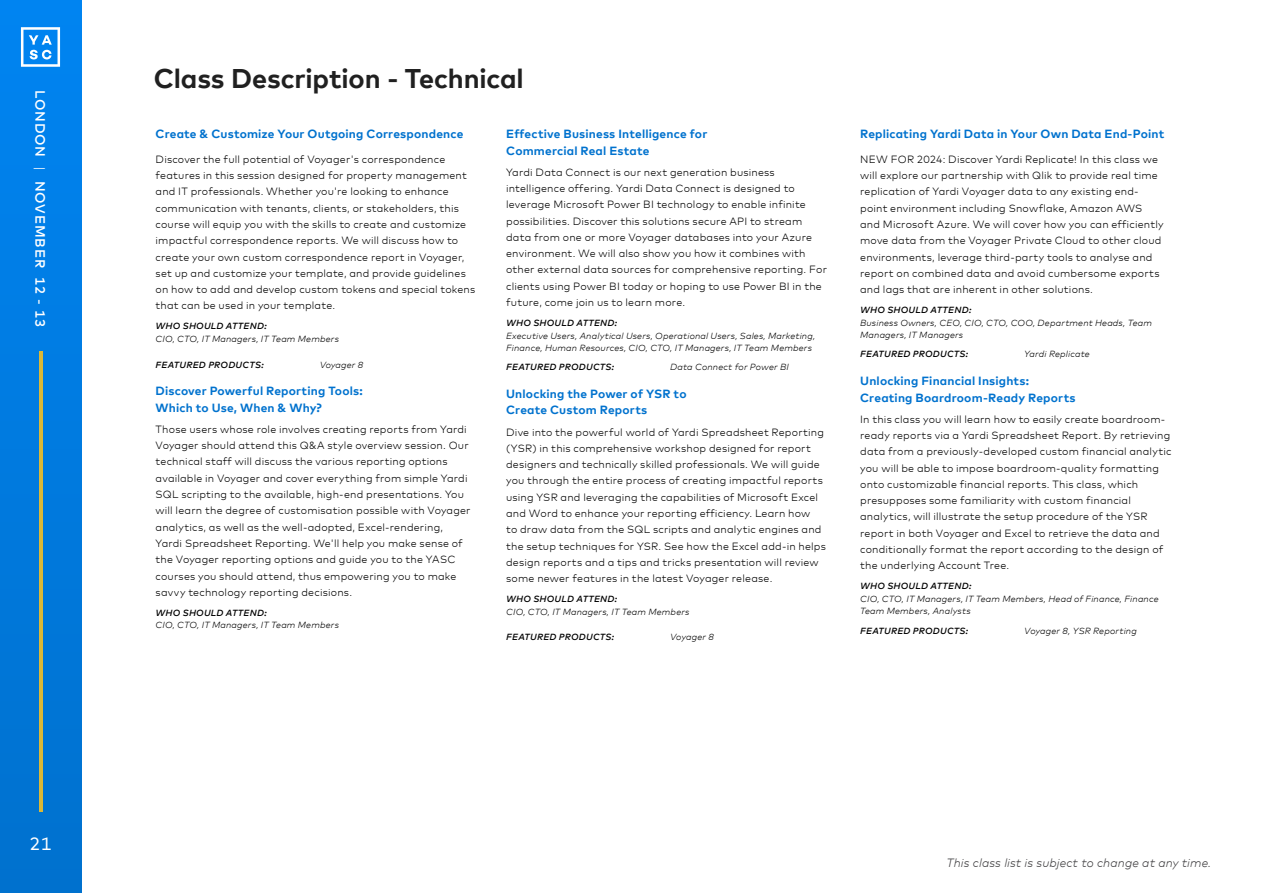
<style>
.page{position:relative;width:1263px;height:893px;background:#fff}
.page>*{position:absolute;margin:0;border:0;box-sizing:border-box;transform-origin:0 0}
.t1{font:700 27px "Mark Offc Pro";letter-spacing:-.005em;color:#202020}
.t2{font:18px "Mark Offc Pro";color:#fff}
.t3{font:500 13.5px "Mark Offc Pro";letter-spacing:.065em;color:#fff}
.t4{font:italic 300 12px "Mark Offc Pro";letter-spacing:.01em;color:#414042}
.t5{font:700 11.85px/16.4px "Mark Offc Pro";letter-spacing:.015em;color:#0072ce}
.t6{font:300 10.5px/16.4px "Mark Offc Pro";letter-spacing:.02em;color:#000}
.t7{font:italic 300 8.85px/11.9px "Mark Offc Pro";letter-spacing:.02em;color:#000}
.t8{font:italic 500 8.85px "Mark Offc Pro";letter-spacing:.025em;color:#000}
.s1{font-weight:300}
</style>
<div class="page">
<div style="left:0;top:0;width:81px;height:893px;background:linear-gradient(to bottom,#0084f1,#0673ca)"></div>
<svg style="left:21px;top:27px;width:39px;height:40px"></svg>
<hr style="left:39px;top:351px;width:3px;height:460px;background:#dbb837">
<p class="t3" style="left:51px;top:90px;width:239px;rotate:90deg">LONDON <span class="s1">|</span> NOVEMBER 12 - 13</p>
<h2 class="t2" style="left:29px;top:830px;width:24px">21</h2>
<h1 class="t1" style="left:154px;top:58px;width:371px">Class Description - Technical</h1>
<p class="t5" style="left:156px;top:125px;width:309px">Create &amp; Customize Your Outgoing Correspondence</p>
<p class="t6" style="left:156px;top:150px;width:321px">Discover the full potential of Voyager's correspondence features in this session designed for property management and IT professionals. Whether you're looking to enhance communication with tenants, clients, or stakeholders, this course will equip you with the skills to create and customize impactful correspondence reports. We will discuss how to create your own custom correspondence report in Voyager, set up and customize your template, and provide guidelines on how to add and develop custom tokens and special tokens that can be used in your template.</p>
<p class="t8" style="left:156px;top:319px;width:113px">WHO SHOULD ATTEND:</p>
<p class="t7" style="left:156px;top:332px;width:185px">CIO, CTO, IT Managers, IT Team Members</p>
<p class="t8" style="left:156px;top:358px;width:110px">FEATURED PRODUCTS:</p>
<p class="t7" style="left:320px;top:358px;width:45px">Voyager 8</p>
<p class="t5" style="left:156px;top:382px;width:209px">Discover Powerful Reporting Tools:<br>Which to Use, When &amp; Why?</p>
<p class="t6" style="left:156px;top:420px;width:317px">Those users whose role involves creating reports from Yardi Voyager should attend this Q&amp;A style overview session. Our technical staff will discuss the various reporting options available in Voyager and cover everything from simple Yardi SQL scripting to the available, high-end presentations. You will learn the degree of customisation possible with Voyager analytics, as well as the well-adopted, Excel-rendering, Yardi Spreadsheet Reporting. We'll help you make sense of the Voyager reporting options and guide you to the YASC courses you should attend, thus empowering you to make savvy technology reporting decisions.</p>
<p class="t8" style="left:156px;top:606px;width:113px">WHO SHOULD ATTEND:</p>
<p class="t7" style="left:156px;top:619px;width:185px">CIO, CTO, IT Managers, IT Team Members</p>
<p class="t5" style="left:506px;top:125px;width:203px">Effective Business Intelligence for<br>Commercial Real Estate</p>
<p class="t6" style="left:506px;top:163px;width:322px">Yardi Data Connect is our next generation business intelligence offering. Yardi Data Connect is designed to leverage Microsoft Power BI technology to enable infinite possibilities. Discover this solutions secure API to stream data from one or more Voyager databases into your Azure environment. We will also show you how it combines with other external data sources for comprehensive reporting. For clients using Power BI today or hoping to use Power BI in the future, come join us to learn more.</p>
<p class="t8" style="left:506px;top:316px;width:113px">WHO SHOULD ATTEND:</p>
<p class="t7" style="left:506px;top:329px;width:310px">Executive Users, Analytical Users, Operational Users, Sales, Marketing,<br>Finance, Human Resources, CIO, CTO, IT Managers, IT Team Members</p>
<p class="t8" style="left:506px;top:360px;width:110px">FEATURED PRODUCTS:</p>
<p class="t7" style="left:670px;top:361px;width:120px">Data Connect for Power BI</p>
<p class="t5" style="left:506px;top:385px;width:182px">Unlocking the Power of YSR to<br>Create Custom Reports</p>
<p class="t6" style="left:506px;top:423px;width:321px">Dive into the powerful world of Yardi Spreadsheet Reporting (YSR) in this comprehensive workshop designed for report designers and technically skilled professionals. We will guide you through the entire process of creating impactful reports using YSR and leveraging the capabilities of Microsoft Excel and Word to enhance your reporting efficiency. Learn how<br>to draw data from the SQL scripts and analytic engines and the setup techniques for YSR. See how the Excel add-in helps design reports and a tips and tricks presentation will review some newer features in the latest Voyager release.</p>
<p class="t8" style="left:506px;top:592px;width:113px">WHO SHOULD ATTEND:</p>
<p class="t7" style="left:506px;top:605px;width:185px">CIO, CTO, IT Managers, IT Team Members</p>
<p class="t8" style="left:506px;top:631px;width:110px">FEATURED PRODUCTS:</p>
<p class="t7" style="left:670px;top:631px;width:45px">Voyager 8</p>
<p class="t5" style="left:860px;top:125px;width:306px">Replicating Yardi Data in Your Own Data End-Point</p>
<p class="t6" style="left:860px;top:150px;width:305px">NEW FOR 2024: Discover Yardi Replicate! In this class we will explore our partnership with Qlik to provide real time replication of Yardi Voyager data to any existing end&shy;point environment including Snowflake, Amazon AWS and Microsoft Azure. We will cover how you can efficiently move data from the Voyager Private Cloud to other cloud environments, leverage third-party tools to analyse and report on combined data and avoid cumbersome exports and lags that are inherent in other solutions.</p>
<p class="t8" style="left:860px;top:303px;width:113px">WHO SHOULD ATTEND:</p>
<p class="t7" style="left:860px;top:316px;width:293px">Business Owners, CEO, CIO, CTO, COO, Department Heads, Team<br>Managers, IT Managers</p>
<p class="t8" style="left:860px;top:348px;width:110px">FEATURED PRODUCTS:</p>
<p class="t7" style="left:1024px;top:348px;width:67px">Yardi Replicate</p>
<p class="t5" style="left:860px;top:372px;width:217px">Unlocking Financial Insights:<br>Creating Boardroom-Ready Reports</p>
<p class="t6" style="left:860px;top:410px;width:313px">In this class you will learn how to easily create boardroom&shy;ready reports via a Yardi Spreadsheet Report. By retrieving data from a previously-developed custom financial analytic you will be able to impose boardroom-quality formatting onto customizable financial reports. This class, which presupposes some familiarity with custom financial analytics, will illustrate the setup procedure of the YSR report in both Voyager and Excel to retrieve the data and conditionally format the report according to the design of the underlying Account Tree.</p>
<p class="t8" style="left:860px;top:579px;width:113px">WHO SHOULD ATTEND:</p>
<p class="t7" style="left:860px;top:592px;width:300px">CIO, CTO, IT Managers, IT Team Members, Head of Finance, Finance<br>Team Members, Analysts</p>
<p class="t8" style="left:860px;top:624px;width:110px">FEATURED PRODUCTS:</p>
<p class="t7" style="left:1024px;top:624px;width:114px">Voyager 8, YSR Reporting</p>
<p class="t4" style="left:946px;top:854px;width:266px">This class list is subject to change at any time.</p>
</div>
